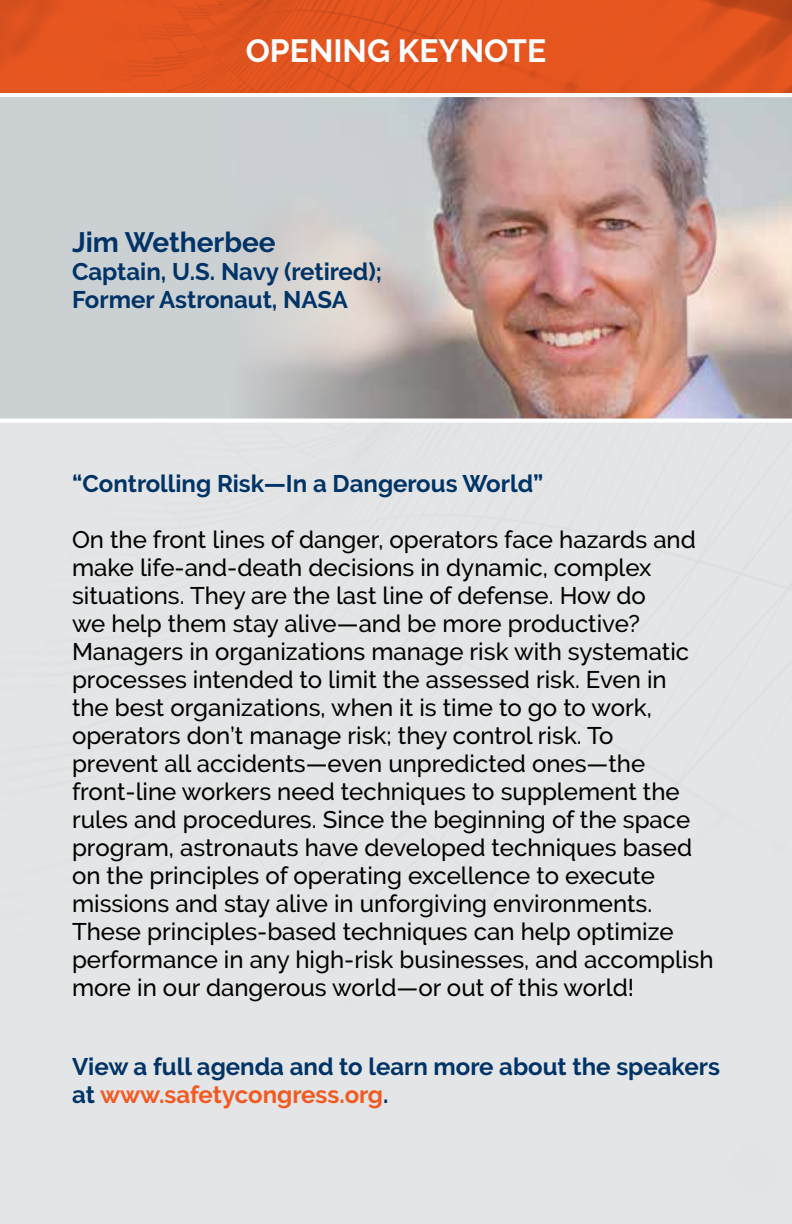
<style>
.page{position:relative;width:792px;height:1224px;background:#fff}
.page>*{position:absolute;margin:0;border:0;box-sizing:border-box;transform-origin:0 0}
.t1{font:700 32px "Raleway";color:#fff}
.t2{font:700 28px "Raleway";color:#036}
.t3{font:500 24px/28px "Raleway";color:#000}
.t4{font:700 24px/28px "Raleway";color:#036}
.s1{color:#f15a22}
</style>
<div class="page">
<img style="left:0;top:0;width:792px;height:93px">
<div style="left:0;top:93px;width:792px;height:326px;background:#cbd0d3"></div>
<img style="left:133px;top:97px;width:659px;height:322px">
<hr style="left:0;top:93px;width:792px;height:4px;background:#fff">
<svg style="left:0;top:422px;width:792px;height:1px"></svg>
<h1 class="t1" style="left:246px;top:32px;width:302px">OPENING KEYNOTE</h1>
<p class="t2" style="left:72px;top:226px;width:205px">Jim Wetherbee</p>
<p class="t4" style="left:72px;top:258px;width:312px">Captain, U.S. Navy (retired);<br>Former Astronaut, NASA</p>
<p class="t4" style="left:72px;top:470px;width:473px">“Controlling Risk—In a Dangerous World”</p>
<p class="t3" style="left:72px;top:526px;width:643px">On the front lines of danger, operators face hazards and make life-and-death decisions in dynamic, complex situations. They are the last line of defense. How do<br>we help them stay alive—and be more productive?<br>Managers in organizations manage risk with systematic processes intended to limit the assessed risk. Even in<br>the best organizations, when it is time to go to work, operators don’t manage risk; they control risk. To<br>prevent all accidents—even unpredicted ones—the front-line workers need techniques to supplement the rules and procedures. Since the beginning of the space program, astronauts have developed techniques based on the principles of operating excellence to execute missions and stay alive in unforgiving environments.<br>These principles-based techniques can help optimize performance in any high-risk businesses, and accomplish more in our dangerous world—or out of this world!</p>
<p class="t4" style="left:72px;top:1052px;width:650px">View a full agenda and to learn more about the speakers at <span class="s1">www.safetycongress.org</span>.</p>
</div>
